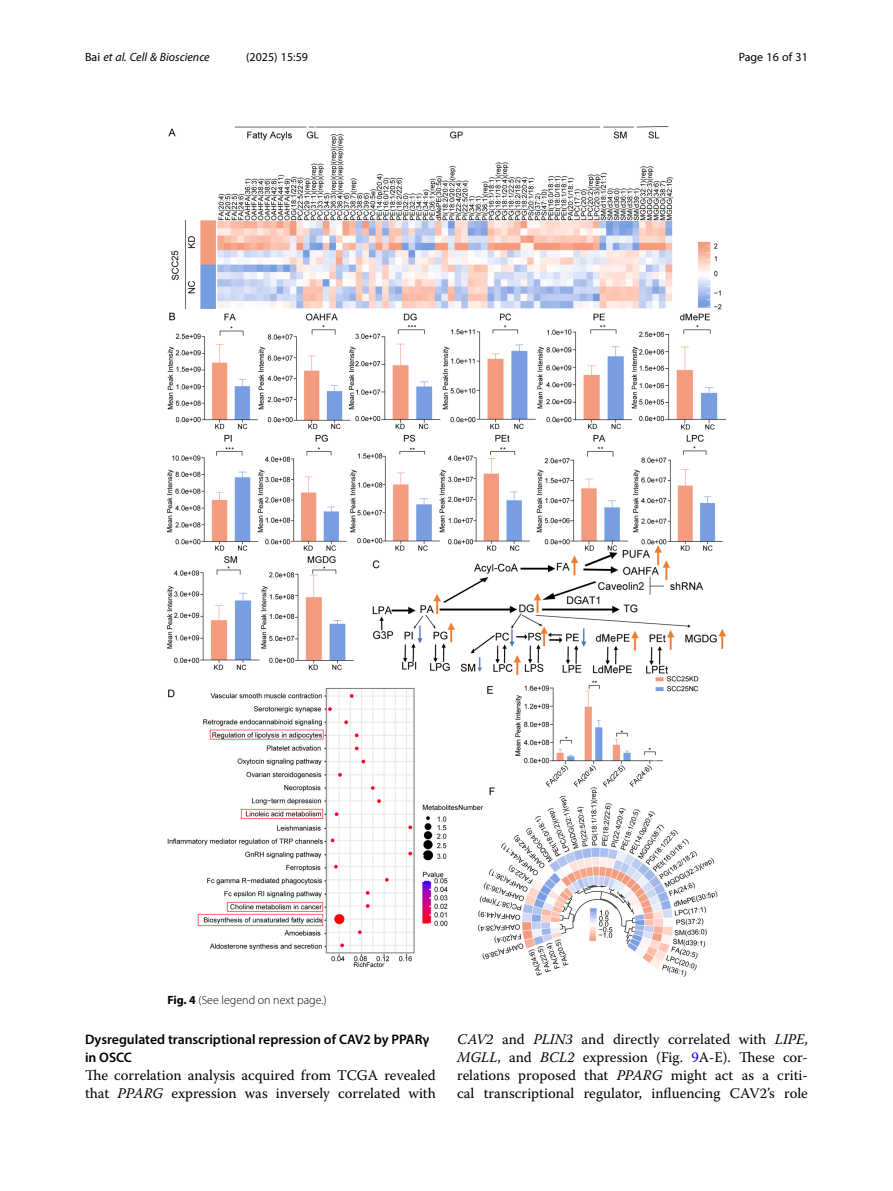
<style>
.page{position:relative;width:893px;height:1191px;background:#fff}
.page>*{position:absolute;margin:0;border:0;box-sizing:border-box;transform-origin:0 0}
.Body_Text{font:14.7px/18px "Warnock Pro";color:#000}
.Head_2{font:600 13.8px/18px "Myriad Pro";color:#000}
.Figure_Caption{font:300 12px "Myriad Pro";color:#000}
.t1{font:italic 12px "Myriad Pro";color:#000}
.t2{font:12px "Myriad Pro";color:#000}
.s1{font-style:normal}
.s2{font-weight:700}
.s3{font-style:italic}
.s4{color:#00f}
</style>
<div class="page">
<img style="left:167px;top:126px;width:558px;height:850px">
<p class="t1" style="left:85px;top:50px;width:126px"><span class="s1">Bai</span> et al. Cell &amp; Bioscience</p>
<p class="t2" style="left:246px;top:50px;width:63px">(2025) 15:59</p>
<p class="t2" style="left:739px;top:50px;width:71px">Page 16 of 31</p>
<p class="Figure_Caption" style="left:167px;top:992px;width:161px"><span class="s2">Fig. 4</span> (See legend on next page.)</p>
<p class="Head_2" style="left:85px;top:1030px;width:346px">Dysregulated transcriptional repression of CAV2 by PPARγ in OSCC</p>
<p class="Body_Text" style="left:85px;top:1066px;width:352px">The correlation analysis acquired from TCGA revealed that <span class="s3">PPARG</span> expression was inversely correlated with</p>
<p class="Body_Text" style="left:457px;top:1030px;width:352px;text-align:justify"><span class="s3">CAV2</span> and <span class="s3">PLIN3</span> and directly correlated with <span class="s3">LIPE</span>, <span class="s3">MGLL</span>, and <span class="s3">BCL2</span> expression (Fig. <span class="s4">9</span>A-E). These cor&shy;relations proposed that <span class="s3">PPARG</span> might act as a criti&shy;cal transcriptional regulator, influencing CAV2’s role</p>
</div>
